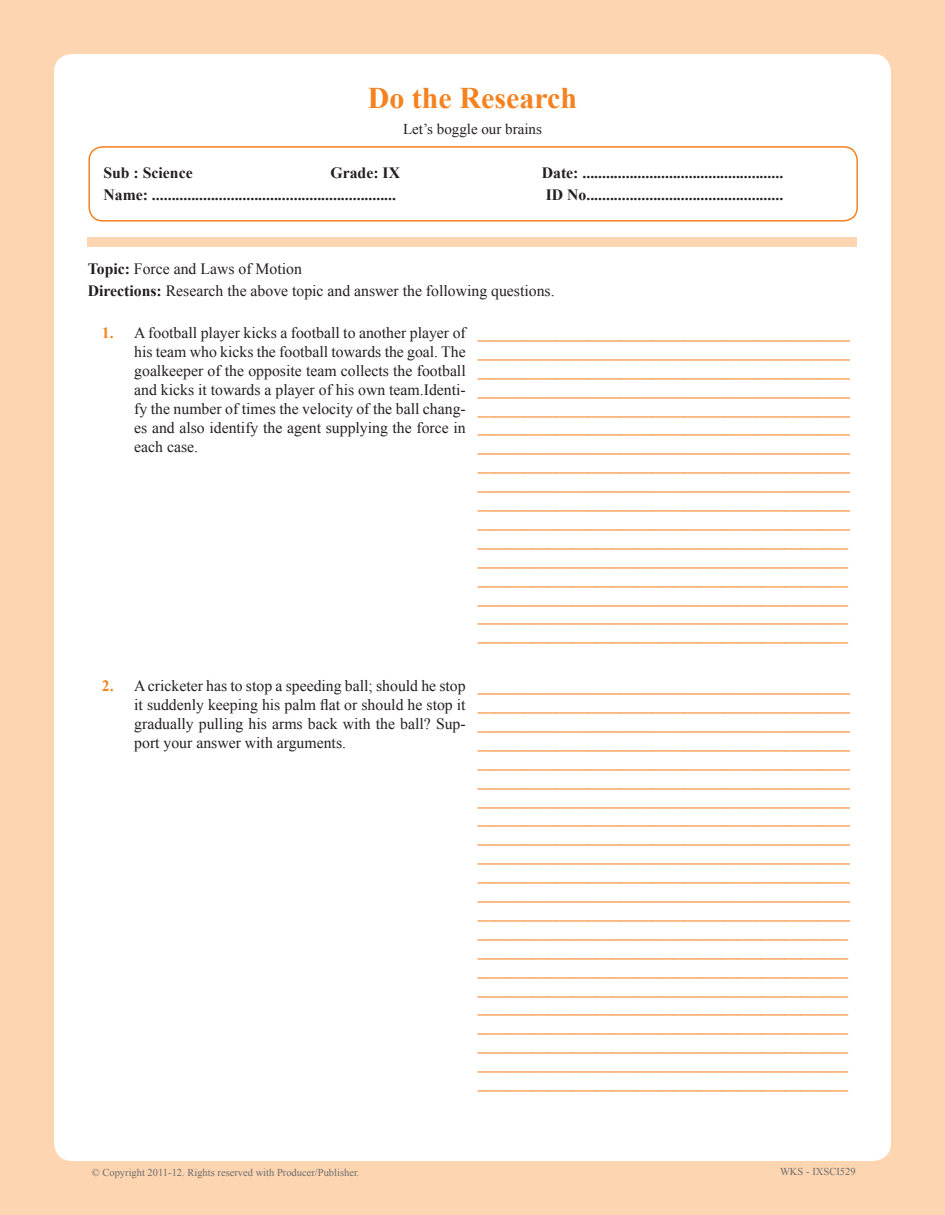
<style>
.page{position:relative;width:945px;height:1215px;background:#fdd5b0}
.page>*{position:absolute;margin:0;border:0;box-sizing:border-box;transform-origin:0 0}
.t1{font:700 30px "Times New Roman";color:#f58220}
.t2{font:700 15.75px/18.9px "Times New Roman";color:#f58220;text-align:justify}
.Number{font:15.75px/18.9px "Times New Roman";color:#231f20;text-align:justify}
.t3{font:700 15.75px "Times New Roman";color:#231f20}
.Body{font:15.75px "Times New Roman";color:#231f20}
.t4{font:15px "Times New Roman";color:#231f20}
.t5{font:10.5px "Times New Roman";color:#6c6d70}
.s1{font-weight:700}
.s2{font-weight:700;color:#f58220}
</style>
<div class="page">
<div style="left:54px;top:54px;width:837px;height:1107px;background:#fff;border-radius:18px"></div>
<div style="left:88px;top:237px;width:769px;height:10px;background:#fdd5b0"></div>
<div style="left:88px;top:146px;width:770px;height:76px;border:2px solid #f58220;border-radius:14px"></div>
<h1 class="t1" style="left:368px;top:77px;width:211px">Do the Research</h1>
<p class="t4" style="left:403px;top:119px;width:140px">Let’s boggle our brains</p>
<p class="t3" style="left:103px;top:162px;width:91px">Sub : Science</p>
<p class="t3" style="left:331px;top:162px;width:71px">Grade: IX</p>
<p class="t3" style="left:542px;top:162px;width:243px">Date: ...................................................</p>
<p class="t3" style="left:103px;top:184px;width:294px">Name: ..............................................................</p>
<p class="t3" style="left:546px;top:184px;width:239px">ID No..................................................</p>
<p class="Body" style="left:88px;top:258px;width:216px"><span class="s1">Topic:</span> Force and Laws of Motion</p>
<p class="Body" style="left:88px;top:280px;width:468px"><span class="s1">Directions:</span> Research the above topic and answer the following questions.</p>
<p class="Number" style="left:134px;top:323px;width:333px;text-indent:-32px"><span class="s2">1.</span> A football player kicks a football to another player of his team who kicks the football towards the goal. The goalkeeper of the opposite team collects the football and kicks it towards a player of his own team.Identi&shy;fy the number of times the velocity of the ball chang&shy;es and also identify the agent supplying the force in each case.</p>
<p class="t2" style="left:478px;top:323px;width:374px">_______________________________________________ _______________________________________________ _______________________________________________ _______________________________________________ _______________________________________________ _______________________________________________ _______________________________________________ _______________________________________________ _______________________________________________ _______________________________________________ _______________________________________________ _______________________________________________</p>
<p class="t2" style="left:478px;top:550px;width:372px">_______________________________________________</p>
<p class="t2" style="left:478px;top:568px;width:372px">_______________________________________________</p>
<p class="t2" style="left:478px;top:587px;width:372px">_______________________________________________</p>
<p class="t2" style="left:478px;top:606px;width:372px">_______________________________________________</p>
<p class="t2" style="left:478px;top:625px;width:372px">_______________________________________________</p>
<p class="Number" style="left:134px;top:676px;width:333px;text-indent:-32px"><span class="s2">2.</span> A cricketer has to stop a speeding ball; should he stop it suddenly keeping his palm flat or should he stop it gradually pulling his arms back with the ball? Sup&shy;port your answer with arguments.</p>
<p class="t2" style="left:478px;top:676px;width:374px">_______________________________________________ _______________________________________________ _______________________________________________ _______________________________________________ _______________________________________________ _______________________________________________ _______________________________________________ _______________________________________________ _______________________________________________ _______________________________________________ _______________________________________________ _______________________________________________ _______________________________________________ _______________________________________________</p>
<p class="t2" style="left:478px;top:941px;width:372px">_______________________________________________</p>
<p class="t2" style="left:478px;top:960px;width:372px">_______________________________________________</p>
<p class="t2" style="left:478px;top:978px;width:372px">_______________________________________________</p>
<p class="t2" style="left:478px;top:997px;width:372px">_______________________________________________</p>
<p class="t2" style="left:478px;top:1016px;width:372px">_______________________________________________</p>
<p class="t2" style="left:478px;top:1035px;width:372px">_______________________________________________</p>
<p class="t2" style="left:478px;top:1054px;width:372px">_______________________________________________</p>
<p class="t2" style="left:478px;top:1073px;width:372px">_______________________________________________</p>
<p class="t5" style="left:92px;top:1165px;width:269px">© Copyright 2011-12. Rights reserved with Producer/Publisher.</p>
<p class="t5" style="left:780px;top:1164px;width:77px">WKS - IXSCI529</p>
</div>
